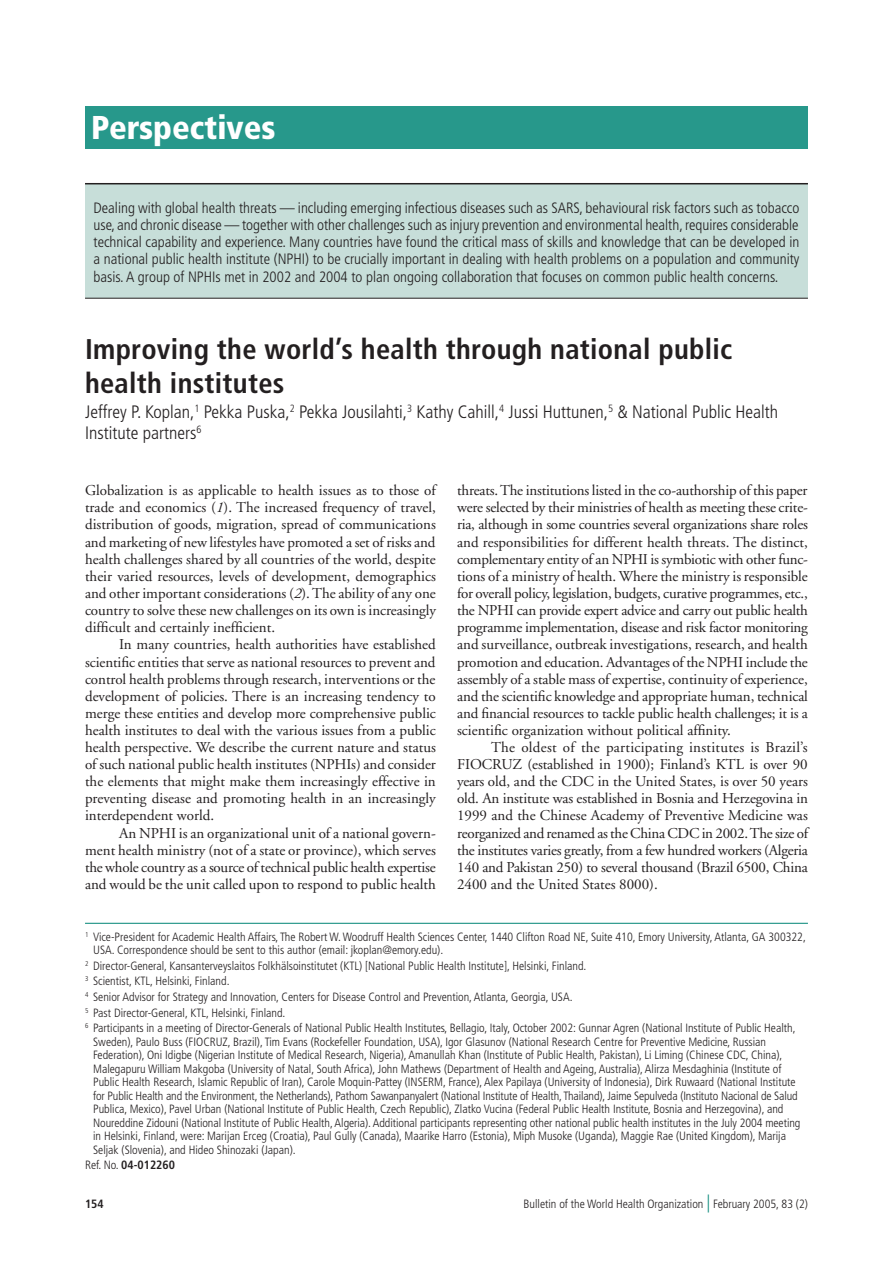
<style>
.page{position:relative;width:893px;height:1263px;background:#fff}
.page>*{position:absolute;margin:0;border:0;box-sizing:border-box;transform-origin:0 0}
.t1{font:900 condensed 33px "Frutiger";color:#fff}
.t2{font:700 condensed 28.5px/34px "Frutiger";letter-spacing:.01em;color:#231f20}
.t3{font:300 condensed 18px/21px "Frutiger";color:#231f20}
.t4{font:15px/17.1px "Adobe Garamond";color:#231f20;text-align:justify}
.t5{font:300 condensed 15px/17.2px "Frutiger";color:#231f20;text-align:justify}
.t6{font:300 condensed 12px/13.5px "Frutiger";color:#231f20}
.t7{font:700 condensed 12px "Frutiger";color:#231f20}
.s1{font-style:italic}
.s2{font-weight:300}
.s3{font-size:18px;color:#008575}
</style>
<div class="page">
<div style="left:85px;top:106px;width:723px;height:43px;background:#27988b"></div>
<hr style="left:85px;top:923px;width:723px;height:1px;background:#008575">
<div style="left:85px;top:184px;width:723px;height:114px;background:#c7ded9"></div>
<hr style="left:85px;top:183px;width:723px;height:1px;background:#231f20">
<hr style="left:85px;top:298px;width:723px;height:1px;background:#231f20">
<h1 class="t1" style="left:91px;top:108px;width:186px">Perspectives</h1>
<p class="t5" style="left:94px;top:199px;width:707px">Dealing with global health threats — including emerging infectious diseases such as SARS, behavioural risk factors such as tobacco use, and chronic disease — together with other challenges such as injury prevention and environmental health, requires considerable technical capability and experience. Many countries have found the critical mass of skills and knowledge that can be developed in a national public health institute (NPHI) to be crucially important in dealing with health problems on a population and community basis. A group of NPHIs met in 2002 and 2004 to plan ongoing collaboration that focuses on common public health concerns.</p>
<h2 class="t2" style="left:85px;top:332px;width:649px">Improving the world’s health through national public health institutes</h2>
<p class="t3" style="left:85px;top:402px;width:695px">Jeffrey P. Koplan,<sup>1</sup> Pekka Puska,<sup>2</sup> Pekka Jousilahti,<sup>3</sup> Kathy Cahill,<sup>4</sup> Jussi Huttunen,<sup>5</sup> &amp; National Public Health<br>Institute partners<sup>6</sup></p>
<p class="t4" style="left:85px;top:482px;width:352px">Globalization is as applicable to health issues as to those of trade and economics (<span class="s1">1</span>). The increased frequency of travel, distribution of goods, migration, spread of communications and marketing of new lifestyles have promoted a set of risks and health challenges shared by all countries of the world, despite their varied resources, levels of development, demographics and other important considerations (<span class="s1">2</span>). The ability of any one country to solve these new challenges on its own is increasingly difficult and certainly inefficient.</p>
<p class="t4" style="left:85px;top:636px;width:352px;text-indent:34px">In many countries, health authorities have established scientific entities that serve as national resources to prevent and control health problems through research, interventions or the development of policies. There is an increasing tendency to merge these entities and develop more comprehensive public health institutes to deal with the various issues from a public health perspective. We describe the current nature and status of such national public health institutes (NPHIs) and consider the elements that might make them increasingly effective in preventing disease and promoting health in an increasingly interdependent world.</p>
<p class="t4" style="left:85px;top:825px;width:352px;text-indent:34px">An NPHI is an organizational unit of a national govern&shy;ment health ministry (not of a state or province), which serves the whole country as a source of technical public health expertise and would be the unit called upon to respond to public health</p>
<p class="t4" style="left:457px;top:482px;width:352px">threats. The institutions listed in the co-authorship of this paper were selected by their ministries of health as meeting these crite&shy;ria, although in some countries several organizations share roles and responsibilities for different health threats. The distinct, complementary entity of an NPHI is symbiotic with other func&shy;tions of a ministry of health. Where the ministry is responsible for overall policy, legislation, budgets, curative programmes, etc., the NPHI can provide expert advice and carry out public health programme implementation, disease and risk factor monitoring and surveillance, outbreak investigations, research, and health promotion and education. Advantages of the NPHI include the assembly of a stable mass of expertise, continuity of experience, and the scientific knowledge and appropriate human, technical and financial resources to tackle public health challenges; it is a scientific organization without political affinity.</p>
<p class="t4" style="left:457px;top:739px;width:352px;text-indent:34px">The oldest of the participating institutes is Brazil’s FIOCRUZ (established in 1900); Finland’s KTL is over 90 years old, and the CDC in the United States, is over 50 years old. An institute was established in Bosnia and Herzegovina in 1999 and the Chinese Academy of Preventive Medicine was reorganized and renamed as the China CDC in 2002. The size of the institutes varies greatly, from a few hundred workers (Algeria 140 and Pakistan 250) to several thousand (Brazil 6500, China 2400 and the United States 8000).</p>
<p class="t6" style="left:93px;top:930px;width:714px;text-indent:-8px"><sup>1</sup> Vice-President for Academic Health Affairs, The Robert W. Woodruff Health Sciences Center, 1440 Clifton Road NE, Suite 410, Emory University, Atlanta, GA 300322,<br>USA. Correspondence should be sent to this author (email: jkoplan@emory.edu).</p>
<p class="t6" style="left:85px;top:958px;width:712px;line-height:15.6px"><sup>2</sup> Director-General, Kansanterveyslaitos Folkhälsoinstitutet (KTL) [National Public Health Institute], Helsinki, Finland.<br><sup>3</sup> Scientist, KTL, Helsinki, Finland.<br><sup>4</sup> Senior Advisor for Strategy and Innovation, Centers for Disease Control and Prevention, Atlanta, Georgia, USA.<br><sup>5</sup> Past Director-General, KTL, Helsinki, Finland.<br><sup>6</sup> Participants in a meeting of Director-Generals of National Public Health Institutes, Bellagio, Italy, October 2002: Gunnar Agren (National Institute of Public Health,</p>
<p class="t6" style="left:93px;top:1035px;width:709px">Sweden), Paulo Buss (FIOCRUZ, Brazil), Tim Evans (Rockefeller Foundation, USA), Igor Glasunov (National Research Centre for Preventive Medicine, Russian Federation), Oni Idigbe (Nigerian Institute of Medical Research, Nigeria), Amanullah Khan (Institute of Public Health, Pakistan), Li Liming (Chinese CDC, China), Malegapuru William Makgoba (University of Natal, South Africa), John Mathews (Department of Health and Ageing, Australia), Alirza Mesdaghinia (Institute of Public Health Research, Islamic Republic of Iran), Carole Moquin-Pattey (INSERM, France), Alex Papilaya (University of Indonesia), Dirk Ruwaard (National Institute for Public Health and the Environment, the Netherlands), Pathom Sawanpanyalert (National Institute of Health, Thailand), Jaime Sepulveda (Instituto Nacional de Salud Publica, Mexico), Pavel Urban (National Institute of Public Health, Czech Republic), Zlatko Vucina (Federal Public Health Institute, Bosnia and Herzegovina), and Noureddine Zidouni (National Institute of Public Health, Algeria). Additional participants representing other national public health institutes in the July 2004 meeting in Helsinki, Finland, were: Marijan Erceg (Croatia), Paul Gully (Canada), Maarike Harro (Estonia), Miph Musoke (Uganda), Maggie Rae (United Kingdom), Marija Seljak (Slovenia), and Hideo Shinozaki (Japan).</p>
<p class="t7" style="left:85px;top:1158px;width:91px"><span class="s2">Ref. No.</span> 04-012260</p>
<p class="t7" style="left:85px;top:1197px;width:20px">154</p>
<p class="t6" style="left:524px;top:1197px;width:286px">Bulletin of the World Health Organization <span class="s3">|</span> February 2005, 83 (2)</p>
</div>
